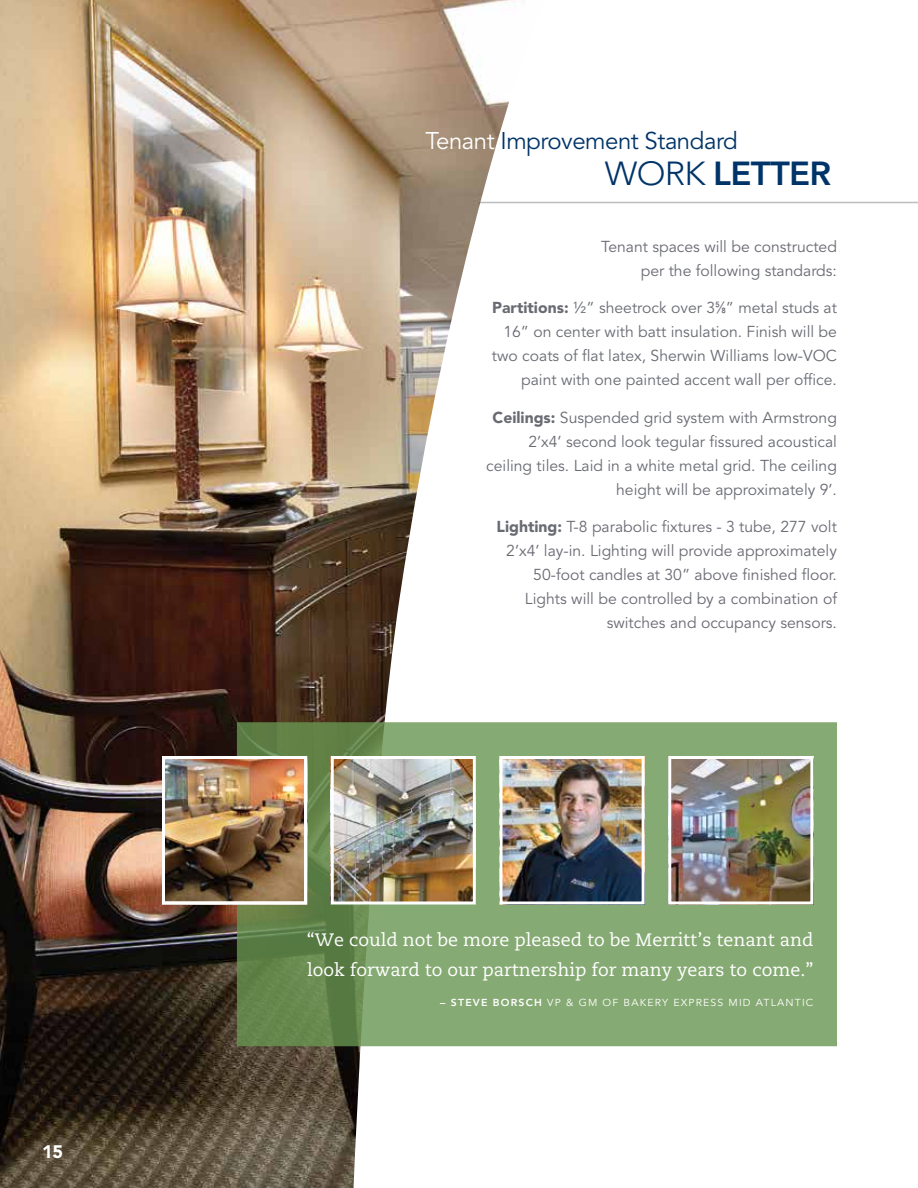
<style>
.page{position:relative;width:918px;height:1188px;background:#fff}
.page>*{position:absolute;margin:0;border:0;box-sizing:border-box;transform-origin:0 0}
.t1{font:800 33.15px "Avenir LT Std";letter-spacing:-.02em;color:#003468;scale:1.04 1}
.t2{font:24px "Avenir LT Std";letter-spacing:-.02em;color:#003468}
.t3{font:18px/30px "Caecilia Roman Os F";color:#fff}
.t4{font:900 18px "Avenir LT Std";color:#fff}
.t5{font:15.75px/24px "Avenir LT Std";color:#696b73;text-align:right}
.t6{font:10.05px "Avenir LT Std";letter-spacing:.11em;color:#fff;scale:1.04 1}
.s1{color:#fff}
.s2{font-weight:300}
.s3{font-weight:900}
.s4{font-family:"Arial Narrow"}
.s5{font-weight:800}
</style>
<div class="page">
<hr style="left:0;top:202px;width:918px;height:1px;background:#bcbec0">
<img style="left:0;top:0;width:544px;height:1188px">
<svg style="left:237px;top:722px;width:600px;height:324px;background:#7ea16a"></svg>
<img style="left:166px;top:760px;width:137px;height:140px">
<div style="left:162px;top:756px;width:145px;height:148px;border:3px solid #fff"></div>
<img style="left:672px;top:760px;width:137px;height:140px">
<div style="left:668px;top:756px;width:145px;height:148px;border:3px solid #fff"></div>
<img style="left:504px;top:760px;width:137px;height:140px">
<div style="left:500px;top:756px;width:145px;height:148px;border:3px solid #fff"></div>
<img style="left:335px;top:760px;width:137px;height:140px">
<div style="left:331px;top:756px;width:145px;height:148px;border:3px solid #fff"></div>
<p class="t4" style="left:42px;top:1141px;width:23px">15</p>
<h2 class="t2" style="left:426px;top:127px;width:314px"><span class="s1">Tenant</span> Improvement Standard</h2>
<h1 class="t1" style="left:605px;top:154px;width:219px"><span class="s2">WORK</span> LETTER</h1>
<p class="t5" style="left:601px;top:235px;width:237px">Tenant spaces will be constructed per the following standards:</p>
<p class="t5" style="left:492px;top:296px;width:347px"><span class="s3">Partitions:</span> ½” sheetrock over 3<span class="s4">⅝</span>” metal studs at 16” on center with batt insulation. Finish will be two coats of flat latex, Sherwin Williams low-VOC paint with one painted accent wall per office.</p>
<p class="t5" style="left:486px;top:406px;width:352px"><span class="s3">Ceilings:</span> Suspended grid system with Armstrong 2’x4’ second look tegular fissured acoustical ceiling tiles. Laid in a white metal grid. The ceiling height will be approximately 9’.</p>
<p class="t5" style="left:497px;top:515px;width:342px"><span class="s3">Lighting:</span> T-8 parabolic fixtures - 3 tube, 277 volt 2’x4’ lay-in. Lighting will provide approximately 50-foot candles at 30” above finished floor.<br>Lights will be controlled by a combination of switches and occupancy sensors.</p>
<p class="t3" style="left:307px;top:925px;width:508px">“We could not be more pleased to be Merritt’s tenant and look forward to our partnership for many years to come.”</p>
<p class="t6" style="left:440px;top:997px;width:360px"><span class="s5">– STEVE BORSCH</span> VP &amp; GM OF BAKERY EXPRESS MID ATLANTIC</p>
</div>
